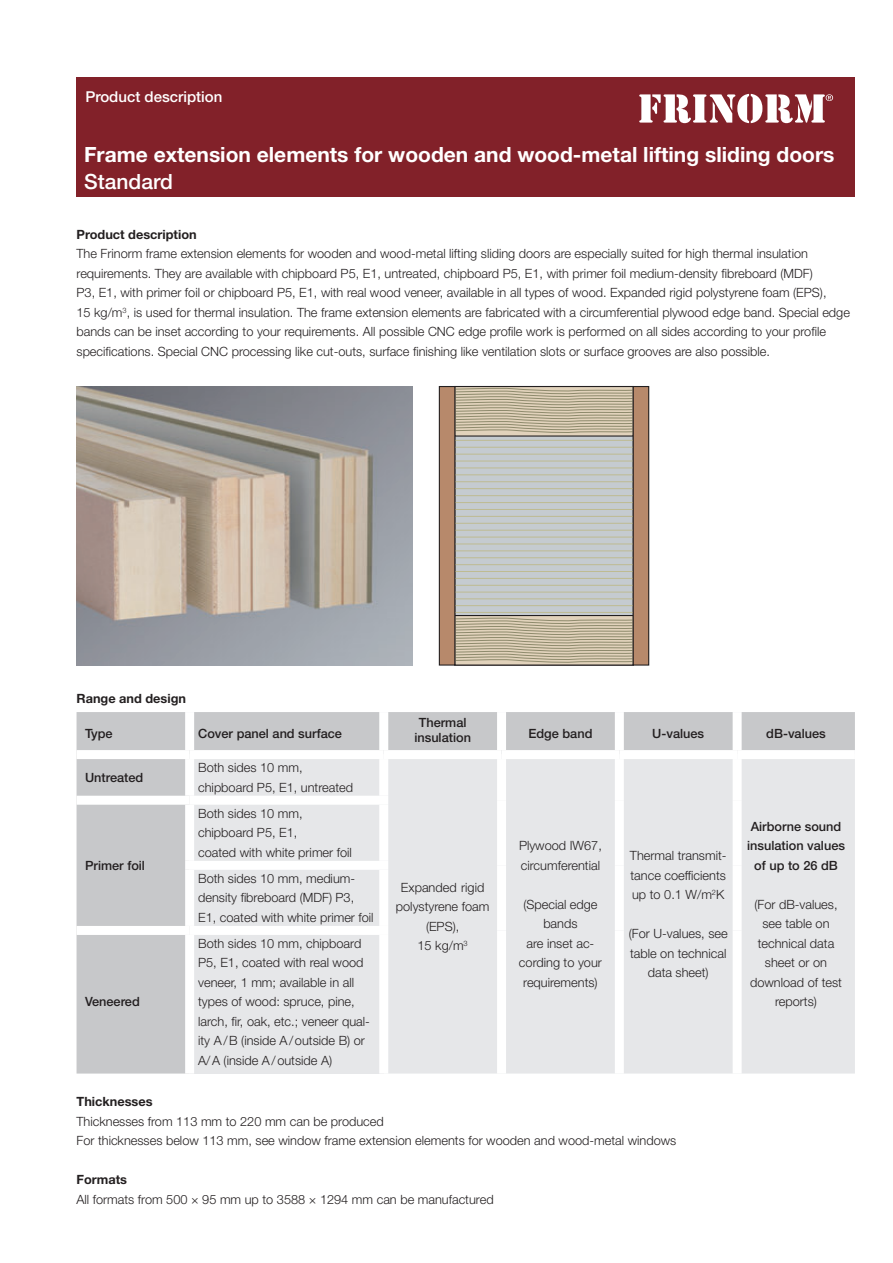
<style>
.page{position:relative;width:893px;height:1263px;background:#fff}
.page>*{position:absolute;margin:0;border:0;box-sizing:border-box;transform-origin:0 0}
.t1{font:700 21px "Helvetica Neue LT Pro";color:#fff}
.t2{font:500 21px "Helvetica Neue LT Pro";color:#fff}
.t3{font:500 15px "Helvetica Neue LT Pro";color:#fff}
.t4{font:300 12.75px/19.5px "Helvetica Neue LT Pro";color:#231f20}
.t5{font:500 12.75px/19.5px "Helvetica Neue LT Pro";color:#231f20;text-align:center}
.t6{font:700 12.75px "Helvetica Neue LT Pro";color:#231f20}
</style>
<div class="page">
<img style="left:77px;top:386px;width:335px;height:280px">
<div style="left:455px;top:386px;width:178px;height:279px;background:#c5cbd0"></div>
<hr style="left:451px;top:440px;width:187px;height:1px;background:#bebb92">
<hr style="left:451px;top:447px;width:187px;height:1px;background:#bebb92">
<hr style="left:451px;top:454px;width:187px;height:1px;background:#bebb92">
<hr style="left:451px;top:461px;width:187px;height:1px;background:#bebb92">
<hr style="left:451px;top:468px;width:187px;height:1px;background:#bebb92">
<hr style="left:451px;top:475px;width:187px;height:1px;background:#bebb92">
<hr style="left:451px;top:481px;width:187px;height:1px;background:#bebb92">
<hr style="left:451px;top:488px;width:187px;height:1px;background:#bebb92">
<hr style="left:451px;top:495px;width:187px;height:1px;background:#bebb92">
<hr style="left:451px;top:502px;width:187px;height:1px;background:#bebb92">
<hr style="left:451px;top:509px;width:187px;height:1px;background:#bebb92">
<hr style="left:451px;top:516px;width:187px;height:1px;background:#bebb92">
<hr style="left:451px;top:523px;width:187px;height:1px;background:#bebb92">
<hr style="left:451px;top:530px;width:187px;height:1px;background:#bebb92">
<hr style="left:451px;top:537px;width:187px;height:1px;background:#bebb92">
<hr style="left:451px;top:544px;width:187px;height:1px;background:#bebb92">
<hr style="left:451px;top:551px;width:187px;height:1px;background:#bebb92">
<hr style="left:451px;top:557px;width:187px;height:1px;background:#bebb92">
<hr style="left:451px;top:564px;width:187px;height:1px;background:#bebb92">
<hr style="left:451px;top:571px;width:187px;height:1px;background:#bebb92">
<hr style="left:451px;top:578px;width:187px;height:1px;background:#bebb92">
<hr style="left:451px;top:585px;width:187px;height:1px;background:#bebb92">
<hr style="left:451px;top:592px;width:187px;height:1px;background:#bebb92">
<hr style="left:451px;top:599px;width:187px;height:1px;background:#bebb92">
<hr style="left:451px;top:605px;width:187px;height:1px;background:#bebb92">
<hr style="left:451px;top:612px;width:187px;height:1px;background:#bebb92">
<div style="left:454px;top:615px;width:180px;height:51px;border:1px solid #231f20"></div>
<div style="left:455px;top:386px;width:178px;height:50px;background:#e1d2bb"></div>
<div style="left:454px;top:386px;width:180px;height:51px;border:1px solid #231f20"></div>
<svg style="left:455px;top:388px;width:178px;height:45px"></svg>
<svg style="left:455px;top:617px;width:178px;height:46px"></svg>
<div style="left:439px;top:386px;width:16px;height:279px;background:#b7896b"></div>
<div style="left:439px;top:386px;width:16px;height:280px;border:1px solid #231f20"></div>
<div style="left:633px;top:386px;width:16px;height:279px;background:#b7896b"></div>
<div style="left:633px;top:386px;width:16px;height:280px;border:1px solid #231f20"></div>
<div style="left:77px;top:77px;width:778px;height:119px;background:#822129"></div>
<div style="left:77px;top:712px;width:778px;height:361px;background:#c7c8ca"></div>
<div style="left:77px;top:759px;width:108px;height:167px;background:#c7c8ca"></div>
<div style="left:194px;top:759px;width:661px;height:314px;background:#e6e7e9"></div>
<div style="left:190px;top:930px;width:194px;height:143px;background:#e6e7e9"></div>
<div style="left:185px;top:712px;width:9px;height:38px;background:#fff"></div>
<div style="left:379px;top:712px;width:9px;height:38px;background:#fff"></div>
<div style="left:497px;top:712px;width:9px;height:38px;background:#fff"></div>
<div style="left:77px;top:750px;width:113px;height:9px;background:#fff"></div>
<div style="left:190px;top:750px;width:194px;height:9px;background:#fff"></div>
<div style="left:185px;top:759px;width:9px;height:37px;background:#fff"></div>
<div style="left:384px;top:750px;width:118px;height:9px;background:#fff"></div>
<div style="left:379px;top:759px;width:9px;height:37px;background:#fff"></div>
<div style="left:502px;top:750px;width:117px;height:9px;background:#fff"></div>
<div style="left:497px;top:759px;width:9px;height:41px;background:#fff"></div>
<div style="left:619px;top:750px;width:118px;height:9px;background:#fff"></div>
<div style="left:737px;top:750px;width:118px;height:9px;background:#fff"></div>
<div style="left:77px;top:796px;width:113px;height:9px;background:#fff"></div>
<div style="left:190px;top:796px;width:198px;height:9px;background:#fff"></div>
<div style="left:185px;top:805px;width:9px;height:56px;background:#fff"></div>
<div style="left:379px;top:805px;width:9px;height:56px;background:#fff"></div>
<div style="left:497px;top:800px;width:9px;height:65px;background:#fff"></div>
<div style="left:185px;top:861px;width:203px;height:9px;background:#fff"></div>
<div style="left:185px;top:870px;width:9px;height:56px;background:#fff"></div>
<div style="left:379px;top:870px;width:9px;height:56px;background:#fff"></div>
<div style="left:497px;top:865px;width:9px;height:65px;background:#fff"></div>
<div style="left:185px;top:935px;width:9px;height:138px;background:#fff"></div>
<div style="left:379px;top:935px;width:9px;height:138px;background:#fff"></div>
<div style="left:497px;top:930px;width:9px;height:143px;background:#fff"></div>
<div style="left:77px;top:926px;width:113px;height:9px;background:#fff"></div>
<div style="left:190px;top:926px;width:198px;height:9px;background:#fff"></div>
<div style="left:615px;top:712px;width:9px;height:38px;background:#fff"></div>
<div style="left:733px;top:712px;width:9px;height:38px;background:#fff"></div>
<div style="left:615px;top:759px;width:9px;height:41px;background:#fff"></div>
<div style="left:733px;top:759px;width:9px;height:41px;background:#fff"></div>
<div style="left:615px;top:800px;width:9px;height:65px;background:#fff"></div>
<div style="left:733px;top:800px;width:9px;height:65px;background:#fff"></div>
<div style="left:615px;top:865px;width:9px;height:65px;background:#fff"></div>
<div style="left:733px;top:865px;width:9px;height:65px;background:#fff"></div>
<div style="left:615px;top:930px;width:9px;height:143px;background:#fff"></div>
<div style="left:733px;top:930px;width:9px;height:143px;background:#fff"></div>
<svg style="left:639px;top:94px;width:194px;height:29px"></svg>
<p class="t3" style="left:85px;top:88px;width:138px">Product description</p>
<h1 class="t1" style="left:84px;top:141px;width:752px">Frame extension elements for wooden and wood-metal lifting sliding doors</h1>
<h1 class="t2" style="left:84px;top:169px;width:90px">Standard</h1>
<p class="t6" style="left:77px;top:226px;width:122px">Product description</p>
<p class="t4" style="left:77px;top:244px;width:775px">The Frinorm frame extension elements for wooden and wood-metal lifting sliding doors are especially suited for high thermal insulation requirements. They are available with chipboard P5, E1, untreated, chipboard P5, E1, with primer foil medium-density fibreboard (MDF)<br>P3, E1, with primer foil or chipboard P5, E1, with real wood veneer, available in all types of wood. Expanded rigid polystyrene foam (EPS),<br>15 kg/m<sup>3</sup>, is used for thermal insulation. The frame extension elements are fabricated with a circumferential plywood edge band. Special edge bands can be inset according to your requirements. All possible CNC edge profile work is performed on all sides according to your profile specifications. Special CNC processing like cut-outs, surface finishing like ventilation slots or surface grooves are also possible.</p>
<p class="t6" style="left:77px;top:690px;width:111px">Range and design</p>
<p class="t5" style="left:85px;top:723px;width:29px">Type</p>
<p class="t5" style="left:198px;top:723px;width:145px">Cover panel and surface</p>
<p class="t5" style="left:414px;top:715px;width:58px;line-height:15px">Thermal insulation</p>
<p class="t5" style="left:528px;top:723px;width:66px">Edge band</p>
<p class="t5" style="left:652px;top:723px;width:53px">U-values</p>
<p class="t5" style="left:766px;top:723px;width:61px">dB-values</p>
<p class="t5" style="left:85px;top:767px;width:60px">Untreated</p>
<p class="t4" style="left:198px;top:758px;width:156px">Both sides 10 mm, chipboard P5, E1, untreated</p>
<p class="t5" style="left:85px;top:855px;width:62px">Primer foil</p>
<p class="t5" style="left:85px;top:992px;width:56px">Veneered</p>
<p class="t4" style="left:198px;top:803px;width:155px">Both sides 10 mm, chipboard P5, E1,<br>coated with white primer foil</p>
<p class="t4" style="left:198px;top:868px;width:177px">Both sides 10 mm, medium&shy;density fibreboard (MDF) P3,<br>E1, coated with white primer foil</p>
<p class="t4" style="left:198px;top:933px;width:173px">Both sides 10 mm, chipboard<br>P5, E1, coated with real wood veneer, 1 mm; available in all types of wood: spruce, pine, larch, fir, oak, etc.; veneer qual&shy;ity A/B (inside A/outside B) or<br>A/A (inside A/outside A)</p>
<p class="t4" style="left:396px;top:877px;width:95px;text-align:center">Expanded rigid polystyrene foam (EPS),<br>15 kg/m<sup>3</sup></p>
<p class="t4" style="left:519px;top:836px;width:84px">Plywood IW67, circumferential</p>
<p class="t4" style="left:519px;top:894px;width:84px;text-align:center">(Special edge bands<br>are inset ac&shy;cording to your requirements)</p>
<p class="t4" style="left:630px;top:845px;width:98px;text-align:justify">Thermal transmit&shy;tance coefficients up to 0.1 W/m<sup>2</sup>K</p>
<p class="t4" style="left:629px;top:923px;width:100px;text-align:center">(For U-values, see table on technical data sheet)</p>
<p class="t6" style="left:77px;top:1094px;width:78px">Thicknesses</p>
<p class="t4" style="left:77px;top:1111px;width:601px">Thicknesses from 113 mm to 220 mm can be produced<br>For thicknesses below 113 mm, see window frame extension elements for wooden and wood-metal windows</p>
<p class="t6" style="left:77px;top:1172px;width:52px">Formats</p>
<p class="t4" style="left:77px;top:1189px;width:419px">All formats from 500 × 95 mm up to 3588 × 1294 mm can be manufactured</p>
<p class="t5" style="left:747px;top:816px;width:100px">Airborne sound insulation values of up to 26 dB</p>
<p class="t4" style="left:750px;top:894px;width:93px;text-align:center">(For dB-values, see table on technical data sheet or on download of test reports)</p>
</div>
